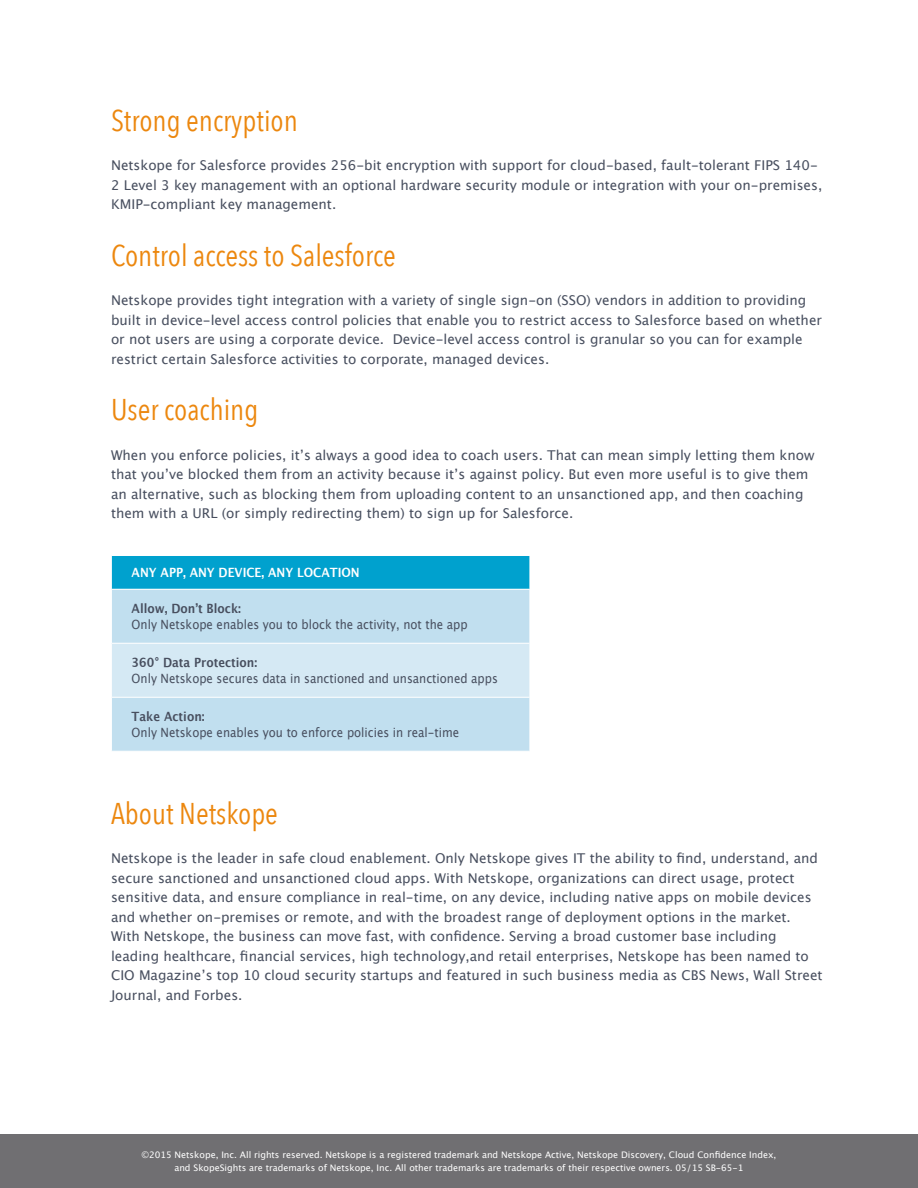
<style>
.page{position:relative;width:918px;height:1188px;background:#fff}
.page>*{position:absolute;margin:0;border:0;box-sizing:border-box;transform-origin:0 0}
.t1{font:30px "Avenir Next Condensed";color:#ec870e}
.t2{font:13.5px/19.5px "Lucida Grande";color:#484f5f}
.t3{font:12.75px "Lucida Grande";color:#484f5f;scale:.9 1}
.t4{font:700 12.75px "Lucida Grande";color:#484f5f;scale:.9 1}
.t5{font:700 12.75px "Lucida Grande";color:#fff;scale:.9 1}
.t6{font:9px/13.5px "Lucida Grande";color:#fff;text-align:center}
</style>
<div class="page">
<div style="left:0;top:1134px;width:918px;height:54px;background:#706f72"></div>
<div style="left:111px;top:555px;width:419px;height:34px;background:#00a1ce"></div>
<div style="left:112px;top:590px;width:418px;height:161px;background:#c1dfef"></div>
<div style="left:111px;top:643px;width:419px;height:54px;background:#d5e9f4"></div>
<hr style="left:111px;top:555px;width:419px;height:1px;background:#fff">
<hr style="left:111px;top:556px;width:1px;height:33px;background:#fff">
<hr style="left:111px;top:643px;width:1px;height:54px;background:#fff">
<hr style="left:112px;top:643px;width:418px;height:1px;background:#fff">
<hr style="left:112px;top:697px;width:418px;height:1px;background:#fff">
<h1 class="t1" style="left:111px;top:107px;width:188px">Strong encryption</h1>
<p class="t2" style="left:111px;top:156px;width:713px">Netskope for Salesforce provides 256-bit encryption with support for cloud-based, fault-tolerant FIPS 140-<br>2 Level 3 key management with an optional hardware security module or integration with your on-premises,<br>KMIP-compliant key management.</p>
<h1 class="t1" style="left:111px;top:242px;width:286px">Control access to Salesforce</h1>
<p class="t2" style="left:111px;top:291px;width:713px">Netskope provides tight integration with a variety of single sign-on (SSO) vendors in addition to providing built in device-level access control policies that enable you to restrict access to Salesforce based on whether or not users are using a corporate device. Device-level access control is granular so you can for example restrict certain Salesforce activities to corporate, managed devices.</p>
<h1 class="t1" style="left:111px;top:397px;width:149px">User coaching</h1>
<p class="t2" style="left:111px;top:445px;width:705px">When you enforce policies, it’s always a good idea to coach users. That can mean simply letting them know that you’ve blocked them from an activity because it’s against policy. But even more useful is to give them an alternative, such as blocking them from uploading content to an unsanctioned app, and then coaching them with a URL (or simply redirecting them) to sign up for Salesforce.</p>
<p class="t5" style="left:132px;top:567px;width:255px">ANY APP, ANY DEVICE, ANY LOCATION</p>
<p class="t4" style="left:132px;top:598px;width:123px">Allow, Don’t Block:</p>
<p class="t3" style="left:132px;top:617px;width:375px">Only Netskope enables you to block the activity, not the app</p>
<p class="t4" style="left:132px;top:652px;width:141px">360° Data Protection:</p>
<p class="t3" style="left:132px;top:671px;width:408px">Only Netskope secures data in sanctioned and unsanctioned apps</p>
<p class="t4" style="left:132px;top:706px;width:83px">Take Action:</p>
<p class="t3" style="left:132px;top:725px;width:365px">Only Netskope enables you to enforce policies in real-time</p>
<h1 class="t1" style="left:111px;top:800px;width:168px">About Netskope</h1>
<p class="t2" style="left:111px;top:849px;width:713px">Netskope is the leader in safe cloud enablement. Only Netskope gives IT the ability to find, understand, and secure sanctioned and unsanctioned cloud apps. With Netskope, organizations can direct usage, protect sensitive data, and ensure compliance in real-time, on any device, including native apps on mobile devices and whether on-premises or remote, and with the broadest range of deployment options in the market.<br>With Netskope, the business can move fast, with confidence. Serving a broad customer base including leading healthcare, financial services, high technology,and retail enterprises, Netskope has been named to CIO Magazine’s top 10 cloud security startups and featured in such business media as CBS News, Wall Street Journal, and Forbes.</p>
<p class="t6" style="left:141px;top:1148px;width:637px">©2015 Netskope, Inc. All rights reserved. Netskope is a registered trademark and Netskope Active, Netskope Discovery, Cloud Confidence Index, and SkopeSights are trademarks of Netskope, Inc. All other trademarks are trademarks of their respective owners. 05/15 SB-65-1</p>
</div>
